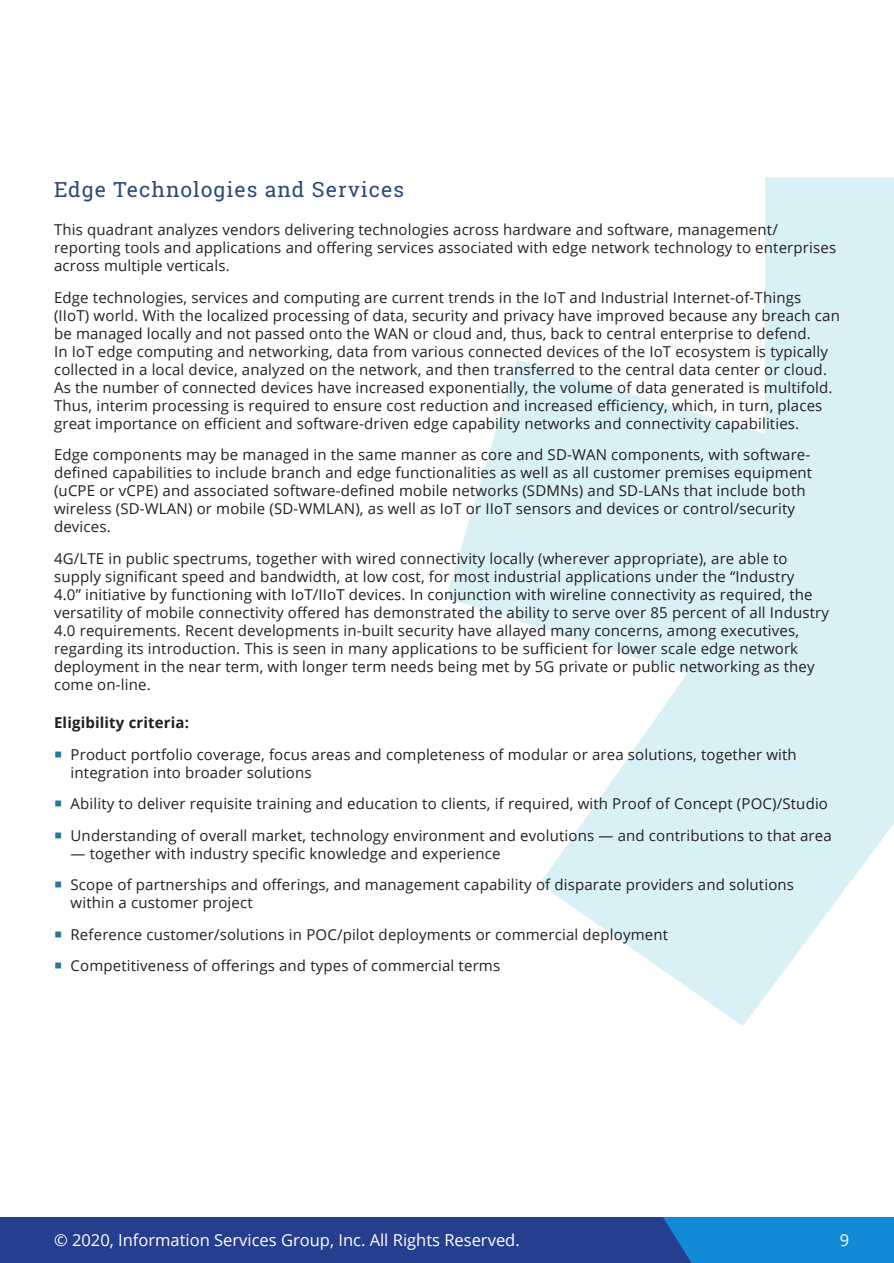
<style>
.page{position:relative;width:894px;height:1263px;background:#fff}
.page>*{position:absolute;margin:0;border:0;box-sizing:border-box;transform-origin:0 0}
.Body_Copy{font:21px "Roboto Slab";letter-spacing:.05em;color:#2b4a79}
.t1{font:16.5px "Open Sans";color:#fff}
.t2{font:15px/18px "Open Sans";letter-spacing:.01em;color:#231f20}
.t3{font:700 15px "Open Sans";letter-spacing:.01em;color:#231f20}
</style>
<div class="page">
<div style="left:0;top:1217px;width:893px;height:46px;background:#253f8e"></div>
<div style="left:663px;top:1217px;width:230px;height:46px;background:#1289d7"></div>
<svg style="left:446px;top:177px;width:447px;height:849px;fill:#d9f0f6"></svg>
<p class="Body_Copy" style="left:54px;top:175px;width:351px">Edge Technologies and Services</p>
<p class="t2" style="left:54px;top:220px;width:783px">This quadrant analyzes vendors delivering technologies across hardware and software, management/ reporting tools and applications and offering services associated with edge network technology to enterprises across multiple verticals.</p>
<p class="t2" style="left:54px;top:288px;width:787px">Edge technologies, services and computing are current trends in the IoT and Industrial Internet-of-Things (IIoT) world. With the localized processing of data, security and privacy have improved because any breach can be managed locally and not passed onto the WAN or cloud and, thus, back to central enterprise to defend.<br>In IoT edge computing and networking, data from various connected devices of the IoT ecosystem is typically collected in a local device, analyzed on the network, and then transferred to the central data center or cloud.<br>As the number of connected devices have increased exponentially, the volume of data generated is multifold.<br>Thus, interim processing is required to ensure cost reduction and increased efficiency, which, in turn, places great importance on efficient and software-driven edge capability networks and connectivity capabilities.</p>
<p class="t2" style="left:54px;top:445px;width:759px">Edge components may be managed in the same manner as core and SD-WAN components, with software&shy;defined capabilities to include branch and edge functionalities as well as all customer premises equipment (uCPE or vCPE) and associated software-defined mobile networks (SDMNs) and SD-LANs that include both wireless (SD-WLAN) or mobile (SD-WMLAN), as well as IoT or IIoT sensors and devices or control/security devices.</p>
<p class="t2" style="left:54px;top:549px;width:776px">4G/LTE in public spectrums, together with wired connectivity locally (wherever appropriate), are able to supply significant speed and bandwidth, at low cost, for most industrial applications under the “Industry<br>4.0” initiative by functioning with IoT/IIoT devices. In conjunction with wireline connectivity as required, the versatility of mobile connectivity offered has demonstrated the ability to serve over 85 percent of all Industry 4.0 requirements. Recent developments in-built security have allayed many concerns, among executives, regarding its introduction. This is seen in many applications to be sufficient for lower scale edge network deployment in the near term, with longer term needs being met by 5G private or public networking as they come on-line.</p>
<p class="t3" style="left:54px;top:712px;width:136px">Eligibility criteria:</p>
<p class="t2" style="left:70px;top:745px;width:727px">Product portfolio coverage, focus areas and completeness of modular or area solutions, together with integration into broader solutions</p>
<p class="t2" style="left:70px;top:794px;width:758px">Ability to deliver requisite training and education to clients, if required, with Proof of Concept (POC)/Studio</p>
<p class="t2" style="left:70px;top:826px;width:762px">Understanding of overall market, technology environment and evolutions ― and contributions to that area ― together with industry specific knowledge and experience</p>
<p class="t2" style="left:70px;top:875px;width:724px">Scope of partnerships and offerings, and management capability of disparate providers and solutions within a customer project</p>
<p class="t2" style="left:70px;top:925px;width:598px">Reference customer/solutions in POC/pilot deployments or commercial deployment</p>
<p class="t2" style="left:70px;top:956px;width:431px">Competitiveness of offerings and types of commercial terms</p>
<p class="t1" style="left:54px;top:1229px;width:467px">© 2020, Information Services Group, Inc. All Rights Reserved.</p>
<p class="t1" style="left:839px;top:1229px;width:11px">9</p>
</div>
